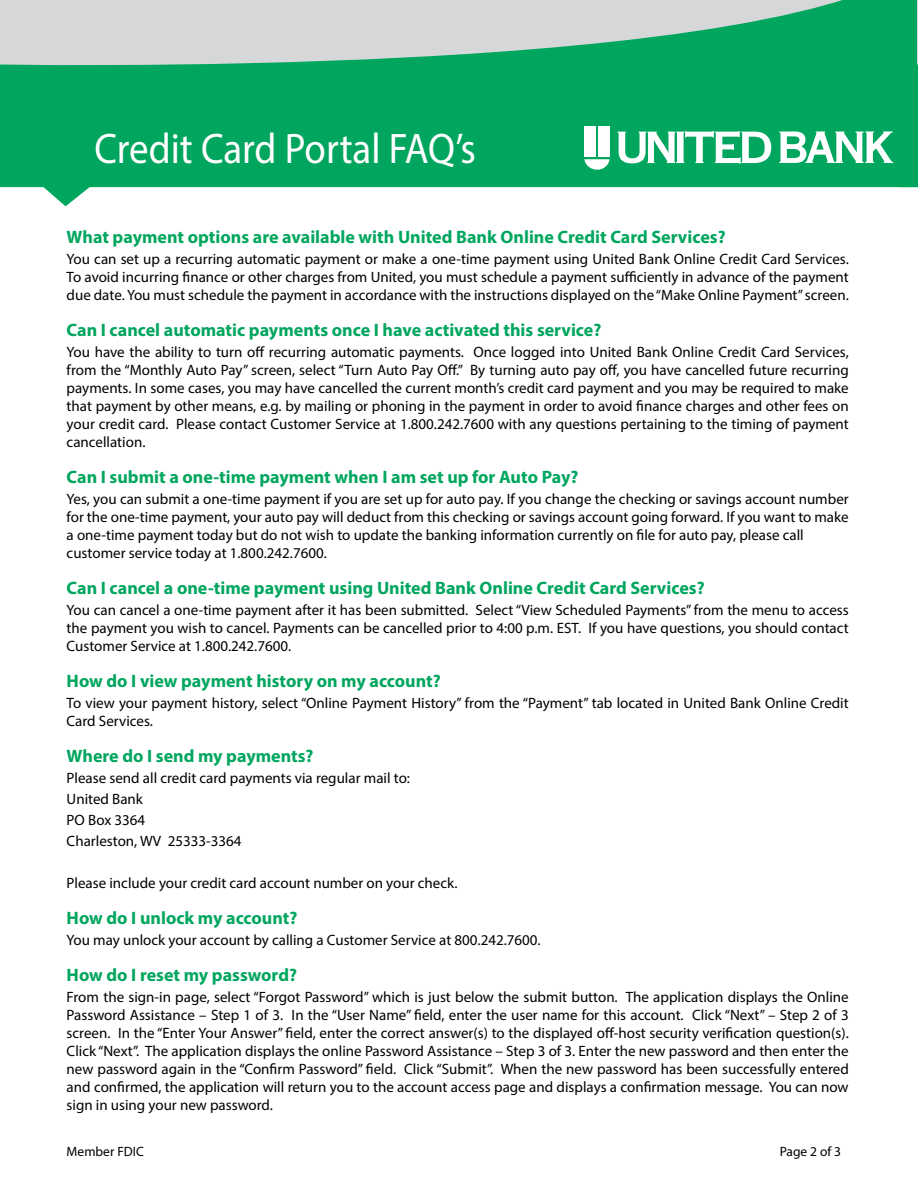
<style>
.page{position:relative;width:918px;height:1188px;background:#fff}
.page>*{position:absolute;margin:0;border:0;box-sizing:border-box;transform-origin:0 0}
.t1{font:42.9px "Myriad Pro";color:#fff;scale:.91 1}
.t2{font:700 18px "Myriad Pro";color:#00a65e}
.t3{font:15px/18px "Myriad Pro";color:#000;text-align:justify}
.t4{font:13.5px "Myriad Pro";color:#000}
</style>
<div class="page">
<svg style="left:0;top:0;width:900px;height:187px;background:#38b27e"></svg>
<svg style="left:42px;top:186px;width:50px;height:20px"></svg>
<svg style="left:779px;top:132px;width:114px;height:31px"></svg>
<svg style="left:617px;top:131px;width:154px;height:33px"></svg>
<div style="left:584px;top:127px;width:12px;height:30px;background:#fff"></div>
<div style="left:598px;top:127px;width:12px;height:30px;background:#fff"></div>
<svg style="left:584px;top:159px;width:26px;height:11px"></svg>
<div style="left:900px;top:0;width:18px;height:187px;background:#00a65e"></div>
<h1 class="t1" style="left:94px;top:122px;width:421px">Credit Card Portal FAQ’s</h1>
<p class="t2" style="left:67px;top:225px;width:661px">What payment options are available with United Bank Online Credit Card Services?</p>
<p class="t3" style="left:67px;top:250px;width:784px">You can set up a recurring automatic payment or make a one-time payment using United Bank Online Credit Card Services.<br>To avoid incurring finance or other charges from United, you must schedule a payment sufficiently in advance of the payment due date. You must schedule the payment in accordance with the instructions displayed on the “Make Online Payment” screen.</p>
<p class="t2" style="left:67px;top:318px;width:536px">Can I cancel automatic payments once I have activated this service?</p>
<p class="t3" style="left:67px;top:343px;width:784px">You have the ability to turn off recurring automatic payments. Once logged into United Bank Online Credit Card Services, from the “Monthly Auto Pay” screen, select “Turn Auto Pay Off.” By turning auto pay off, you have cancelled future recurring payments. In some cases, you may have cancelled the current month’s credit card payment and you may be required to make that payment by other means, e.g. by mailing or phoning in the payment in order to avoid finance charges and other fees on your credit card. Please contact Customer Service at 1.800.242.7600 with any questions pertaining to the timing of payment cancellation.</p>
<p class="t2" style="left:67px;top:465px;width:513px">Can I submit a one-time payment when I am set up for Auto Pay?</p>
<p class="t3" style="left:67px;top:490px;width:784px;text-align:left">Yes, you can submit a one-time payment if you are set up for auto pay. If you change the checking or savings account number for the one-time payment, your auto pay will deduct from this checking or savings account going forward. If you want to make a one-time payment today but do not wish to update the banking information currently on file for auto pay, please call customer service today at 1.800.242.7600.</p>
<p class="t2" style="left:67px;top:576px;width:640px">Can I cancel a one-time payment using United Bank Online Credit Card Services?</p>
<p class="t3" style="left:67px;top:601px;width:784px">You can cancel a one-time payment after it has been submitted. Select “View Scheduled Payments” from the menu to access the payment you wish to cancel. Payments can be cancelled prior to 4:00 p.m. EST. If you have questions, you should contact Customer Service at 1.800.242.7600.</p>
<p class="t2" style="left:67px;top:669px;width:376px">How do I view payment history on my account?</p>
<p class="t3" style="left:67px;top:694px;width:784px">To view your payment history, select “Online Payment History” from the “Payment” tab located in United Bank Online Credit<br>Card Services.</p>
<p class="t2" style="left:67px;top:744px;width:248px">Where do I send my payments?</p>
<p class="t3" style="left:67px;top:767px;width:345px;line-height:21px;text-align:left">Please send all credit card payments via regular mail to:<br>United Bank<br>PO Box 3364<br>Charleston, WV 25333-3364</p>
<p class="t3" style="left:67px;top:874px;width:392px">Please include your credit card account number on your check.</p>
<p class="t2" style="left:67px;top:906px;width:232px">How do I unlock my account?</p>
<p class="t3" style="left:67px;top:931px;width:476px">You may unlock your account by calling a Customer Service at 800.242.7600.</p>
<p class="t2" style="left:67px;top:963px;width:232px">How do I reset my password?</p>
<p class="t3" style="left:67px;top:988px;width:784px">From the sign-in page, select “Forgot Password” which is just below the submit button. The application displays the Online Password Assistance – Step 1 of 3. In the “User Name” field, enter the user name for this account. Click “Next” – Step 2 of 3 screen. In the “Enter Your Answer” field, enter the correct answer(s) to the displayed off-host security verification question(s).<br>Click “Next”. The application displays the online Password Assistance – Step 3 of 3. Enter the new password and then enter the new password again in the “Confirm Password” field. Click “Submit”. When the new password has been successfully entered and confirmed, the application will return you to the account access page and displays a confirmation message. You can now sign in using your new password.</p>
<p class="t4" style="left:67px;top:1143px;width:79px">Member FDIC</p>
<p class="t4" style="left:780px;top:1143px;width:63px">Page 2 of 3</p>
</div>
